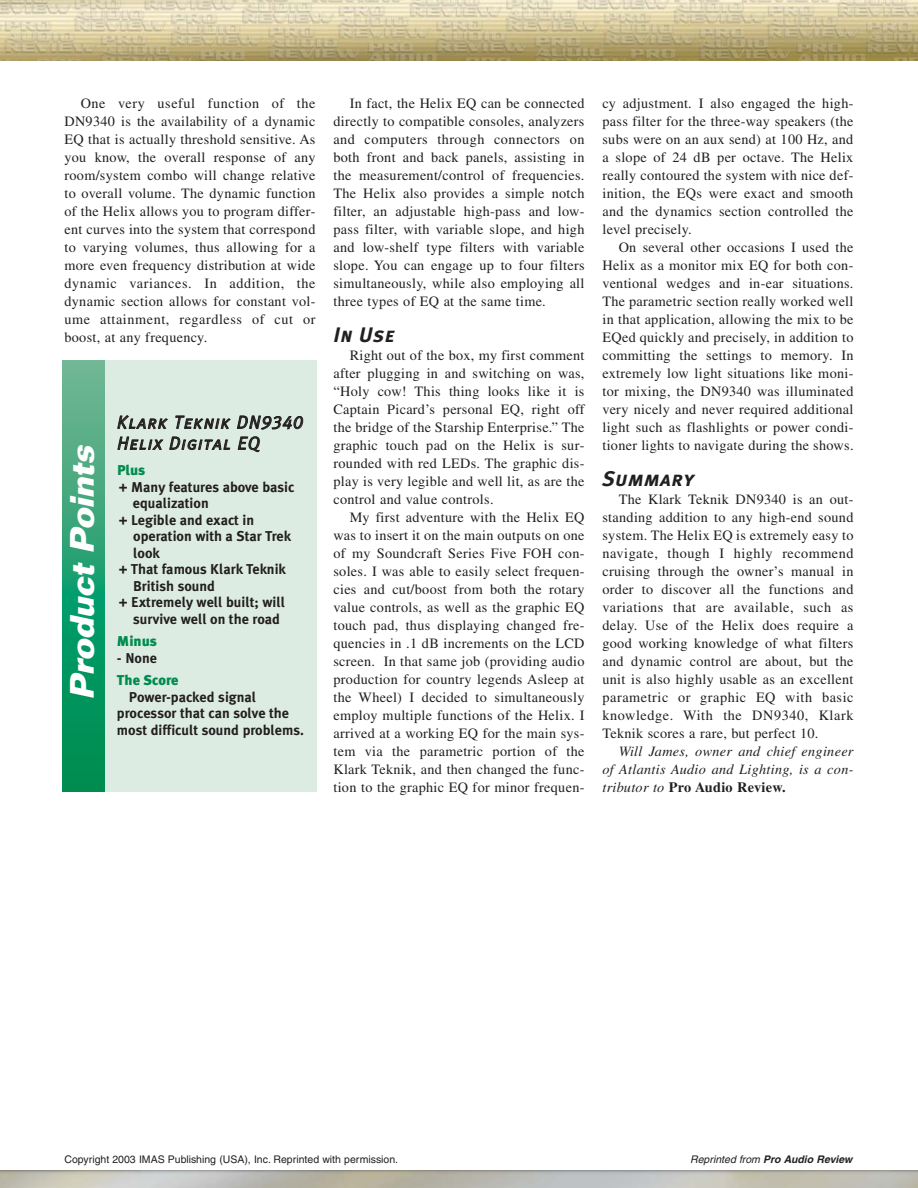
<style>
.page{position:relative;width:918px;height:1188px;background:#fff}
.page>*{position:absolute;margin:0;border:0;box-sizing:border-box;transform-origin:0 0}
.t1{font:italic 700 33.15px "Folio";letter-spacing:-.015em;color:#fff}
.t2{font:italic 21px "Meta Plus Bold Caps";letter-spacing:.02em;color:#231f20}
.t3{font:italic 18px/21px "Meta Plus Normal Caps";letter-spacing:.055em;color:#231f20}
.t4{font:14.25px/18px "Times";letter-spacing:.02em;color:#231f20;text-align:justify}
.t5{font:700 14.25px/16.5px "Meta Plus";color:#231f20}
.t6{font:italic 14.25px/18px "Times";letter-spacing:.02em;color:#231f20;text-align:justify}
.t7{font:900 14.25px "Meta Plus";color:#008c4e}
.t8{font:10.5px "Helvetica";color:#231f20}
.t9{font:italic 700 10.5px "Helvetica";color:#231f20}
.s1{font-weight:700;font-style:normal}
.s2{font-weight:400}
</style>
<div class="page">
<img style="left:0;top:0;width:918px;height:61px">
<div style="left:63px;top:361px;width:254px;height:431px;background:#ddece3"></div>
<svg style="left:63px;top:361px;width:42px;height:431px;background:#27a070"></svg>
<p class="t4" style="left:65px;top:96px;width:253px;text-indent:16px">One very useful function of the DN9340 is the availability of a dynamic EQ that is actually threshold sensitive. As you know, the overall response of any room/system combo will change relative to overall volume. The dynamic function of the Helix allows you to program differ&shy;ent curves into the system that correspond to varying volumes, thus allowing for a more even frequency distribution at wide dynamic variances. In addition, the dynamic section allows for constant vol&shy;ume attainment, regardless of cut or boost, at any frequency.</p>
<p class="t4" style="left:334px;top:96px;width:253px;text-indent:16px">In fact, the Helix EQ can be connected directly to compatible consoles, analyzers and computers through connectors on both front and back panels, assisting in the measurement/control of frequencies.<br>The Helix also provides a simple notch filter, an adjustable high-pass and low&shy;pass filter, with variable slope, and high and low-shelf type filters with variable slope. You can engage up to four filters simultaneously, while also employing all three types of EQ at the same time.</p>
<h2 class="t2" style="left:333px;top:322px;width:63px">In Use</h2>
<p class="t4" style="left:334px;top:348px;width:253px;text-indent:16px">Right out of the box, my first comment after plugging in and switching on was, “Holy cow! This thing looks like it is Captain Picard’s personal EQ, right off the bridge of the Starship Enterprise.” The graphic touch pad on the Helix is sur&shy;rounded with red LEDs. The graphic dis&shy;play is very legible and well lit, as are the control and value controls.</p>
<p class="t4" style="left:334px;top:510px;width:253px;text-indent:16px">My first adventure with the Helix EQ was to insert it on the main outputs on one of my Soundcraft Series Five FOH con&shy;soles. I was able to easily select frequen&shy;cies and cut/boost from both the rotary value controls, as well as the graphic EQ touch pad, thus displaying changed fre&shy;quencies in .1 dB increments on the LCD screen. In that same job (providing audio production for country legends Asleep at the Wheel) I decided to simultaneously employ multiple functions of the Helix. I arrived at a working EQ for the main sys&shy;tem via the parametric portion of the Klark Teknik, and then changed the func&shy;tion to the graphic EQ for minor frequen-</p>
<p class="t3" style="left:117px;top:412px;width:187px">Klark Teknik DN9340<br>Helix Digital EQ</p>
<p class="t7" style="left:117px;top:465px;width:30px">Plus</p>
<p class="t5" style="left:119px;top:480px;width:177px">+ Many features above basic</p>
<p class="t5" style="left:133px;top:497px;width:77px">equalization</p>
<p class="t5" style="left:119px;top:513px;width:137px">+ Legible and exact in</p>
<p class="t5" style="left:133px;top:530px;width:159px">operation with a Star Trek</p>
<p class="t5" style="left:133px;top:546px;width:28px">look</p>
<p class="t5" style="left:119px;top:563px;width:169px">+ That famous Klark Teknik</p>
<p class="t5" style="left:133px;top:579px;width:83px">British sound</p>
<p class="t5" style="left:119px;top:596px;width:168px">+ Extremely well built; will</p>
<p class="t5" style="left:133px;top:612px;width:148px">survive well on the road</p>
<p class="t7" style="left:117px;top:636px;width:41px">Minus</p>
<p class="t5" style="left:117px;top:651px;width:42px">- None</p>
<p class="t7" style="left:117px;top:675px;width:63px">The Score</p>
<p class="t5" style="left:117px;top:690px;width:188px;text-indent:12px">Power-packed signal processor that can solve the most difficult sound problems.</p>
<h1 class="t1" style="left:70px;top:700px;width:262px;rotate:-90deg">Product Points</h1>
<p class="t4" style="left:603px;top:96px;width:253px">cy adjustment. I also engaged the high&shy;pass filter for the three-way speakers (the subs were on an aux send) at 100 Hz, and a slope of 24 dB per octave. The Helix really contoured the system with nice def&shy;inition, the EQs were exact and smooth and the dynamics section controlled the level precisely.</p>
<p class="t4" style="left:603px;top:240px;width:253px;text-indent:16px">On several other occasions I used the Helix as a monitor mix EQ for both con&shy;ventional wedges and in-ear situations.<br>The parametric section really worked well in that application, allowing the mix to be EQed quickly and precisely, in addition to committing the settings to memory. In extremely low light situations like moni&shy;tor mixing, the DN9340 was illuminated very nicely and never required additional light such as flashlights or power condi&shy;tioner lights to navigate during the shows.</p>
<h2 class="t2" style="left:603px;top:466px;width:93px">Summary</h2>
<p class="t4" style="left:603px;top:492px;width:253px;text-indent:16px">The Klark Teknik DN9340 is an out&shy;standing addition to any high-end sound system. The Helix EQ is extremely easy to navigate, though I highly recommend cruising through the owner’s manual in order to discover all the functions and variations that are available, such as delay. Use of the Helix does require a good working knowledge of what filters and dynamic control are about, but the unit is also highly usable as an excellent parametric or graphic EQ with basic knowledge. With the DN9340, Klark Teknik scores a rare, but perfect 10.</p>
<p class="t6" style="left:602px;top:743px;width:252px;text-indent:16px">Will James, owner and chief engineer of Atlantis Audio and Lighting, is a con&shy;tributor to <span class="s1">Pro Audio Review.</span></p>
<p class="t8" style="left:64px;top:1156px;width:335px">Copyright 2003 IMAS Publishing (USA), Inc. Reprinted with permission.</p>
<p class="t9" style="left:690px;top:1156px;width:164px"><span class="s2">Reprinted from</span> Pro Audio Review</p>
</div>
